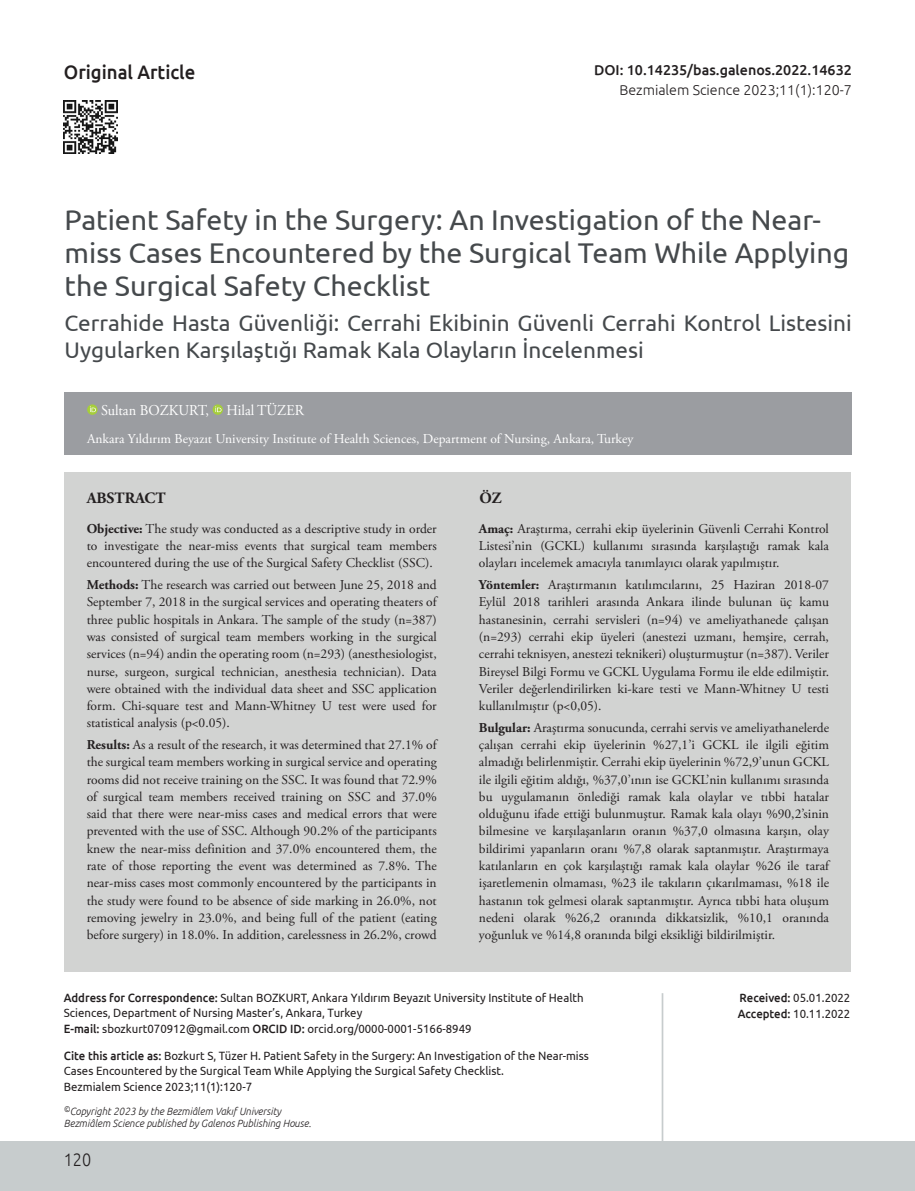
<style>
.page{position:relative;width:915px;height:1191px;background:#fff}
.page>*{position:absolute;margin:0;border:0;box-sizing:border-box;transform-origin:0 0}
.BASLIK{font:28.5px/33px "Ubuntu";color:#45494c}
._2__BASLIK{font:22.5px/27px "Ubuntu";color:#45494c}
.t1{font:500 19.5px "Ubuntu";color:#231f20;scale:.95 1}
.t2{font:300 18px "Ubuntu";color:#231f20;scale:.9 1}
.OZET{font:700 15.75px "Adobe Garamond Pro";color:#231f20}
.YAZARLAR{font:15px "Adobe Garamond Pro";color:#fff;scale:.95 1}
.DOİ{font:500 14.25px "Ubuntu";color:#231f20}
.SAYFA_ARA{font:300 14.25px "Ubuntu";color:#231f20}
.OZET-2{font:13.5px/17.2px "Adobe Garamond Pro";color:#231f20;text-align:justify}
.KURUM{font:13.5px "Adobe Garamond Pro";color:#fff}
.CITE_AS{font:12px/15px "Ubuntu";color:#231f20;scale:.95 1}
.t3{font:italic 300 10.5px/12px "Ubuntu";color:#231f20;scale:.95 1}
.s1{font-weight:700}
.s2{font-weight:500}
</style>
<div class="page">
<div style="left:0;top:1141px;width:914px;height:50px;background:#c7cccd"></div>
<img style="left:64px;top:100px;width:53px;height:54px">
<div style="left:65px;top:392px;width:786px;height:62px;background:#9b9da1"></div>
<div style="left:65px;top:472px;width:785px;height:499px;background:#d2d3d2"></div>
<svg style="left:87px;top:404px;width:10px;height:11px"></svg>
<svg style="left:90px;top:406px;width:6px;height:6px"></svg>
<svg style="left:212px;top:404px;width:11px;height:11px"></svg>
<svg style="left:215px;top:406px;width:6px;height:6px"></svg>
<hr style="left:661px;top:993px;width:2px;height:148px;background:#c7cccd">
<h3 class="t1" style="left:64px;top:60px;width:140px">Original Article</h3>
<p class="DOİ" style="left:593px;top:61px;width:259px">DOI: 10.14235/bas.galenos.2022.14632</p>
<p class="SAYFA_ARA" style="left:619px;top:81px;width:234px">Bezmialem Science 2023;11(1):120-7</p>
<p class="BASLIK" style="left:65px;top:202px;width:785px">Patient Safety in the Surgery: An Investigation of the Near&shy;miss Cases Encountered by the Surgical Team While Applying the Surgical Safety Checklist</p>
<p class="_2__BASLIK" style="left:65px;top:309px;width:788px">Cerrahide Hasta Güvenliği: Cerrahi Ekibinin Güvenli Cerrahi Kontrol Listesini<br>Uygularken Karşılaştığı Ramak Kala Olayların İncelenmesi</p>
<p class="YAZARLAR" style="left:101px;top:401px;width:215px">Sultan BOZKURT, Hilal TÜZER</p>
<p class="KURUM" style="left:87px;top:431px;width:547px">Ankara Yıldırım Beyazıt University Institute of Health Sciences, Department of Nursing, Ankara, Turkey</p>
<p class="OZET" style="left:87px;top:489px;width:80px">ABSTRACT</p>
<p class="OZET" style="left:479px;top:489px;width:24px">ÖZ</p>
<p class="OZET-2" style="left:87px;top:520px;width:351px"><span class="s1">Objective:</span> The study was conducted as a descriptive study in order to investigate the near-miss events that surgical team members encountered during the use of the Surgical Safety Checklist (SSC).</p>
<p class="OZET-2" style="left:87px;top:577px;width:351px"><span class="s1">Methods:</span> The research was carried out between June 25, 2018 and September 7, 2018 in the surgical services and operating theaters of three public hospitals in Ankara. The sample of the study (n=387) was consisted of surgical team members working in the surgical services (n=94) andin the operating room (n=293) (anesthesiologist, nurse, surgeon, surgical technician, anesthesia technician). Data were obtained with the individual data sheet and SSC application form. Chi-square test and Mann-Whitney U test were used for statistical analysis (p&lt;0.05).</p>
<p class="OZET-2" style="left:87px;top:737px;width:351px"><span class="s1">Results:</span> As a result of the research, it was determined that 27.1% of the surgical team members working in surgical service and operating rooms did not receive training on the SSC. It was found that 72.9% of surgical team members received training on SSC and 37.0% said that there were near-miss cases and medical errors that were prevented with the use of SSC. Although 90.2% of the participants knew the near-miss definition and 37.0% encountered them, the rate of those reporting the event was determined as 7.8%. The near-miss cases most commonly encountered by the participants in the study were found to be absence of side marking in 26.0%, not removing jewelry in 23.0%, and being full of the patient (eating before surgery) in 18.0%. In addition, carelessness in 26.2%, crowd</p>
<p class="OZET-2" style="left:479px;top:520px;width:351px"><span class="s1">Amaç:</span> Araştırma, cerrahi ekip üyelerinin Güvenli Cerrahi Kontrol Listesi’nin (GCKL) kullanımı sırasında karşılaştığı ramak kala olayları incelemek amacıyla tanımlayıcı olarak yapılmıştır.</p>
<p class="OZET-2" style="left:479px;top:577px;width:351px"><span class="s1">Yöntemler:</span> Araştırmanın katılımcılarını, 25 Haziran 2018-07<br>Eylül 2018 tarihleri arasında Ankara ilinde bulunan üç kamu hastanesinin, cerrahi servisleri (n=94) ve ameliyathanede çalışan (n=293) cerrahi ekip üyeleri (anestezi uzmanı, hemşire, cerrah, cerrahi teknisyen, anestezi teknikeri) oluşturmuştur (n=387). Veriler Bireysel Bilgi Formu ve GCKL Uygulama Formu ile elde edilmiştir.<br>Veriler değerlendirilirken ki-kare testi ve Mann-Whitney U testi kullanılmıştır (p&lt;0,05).</p>
<p class="OZET-2" style="left:479px;top:719px;width:351px"><span class="s1">Bulgular:</span> Araştırma sonucunda, cerrahi servis ve ameliyathanelerde çalışan cerrahi ekip üyelerinin %27,1’i GCKL ile ilgili eğitim almadığı belirlenmiştir. Cerrahi ekip üyelerinin %72,9’unun GCKL ile ilgili eğitim aldığı, %37,0’ının ise GCKL’nin kullanımı sırasında bu uygulamanın önlediği ramak kala olaylar ve tıbbi hatalar olduğunu ifade ettiği bulunmuştur. Ramak kala olayı %90,2’sinin bilmesine ve karşılaşanların oranın %37,0 olmasına karşın, olay bildirimi yapanların oranı %7,8 olarak saptanmıştır. Araştırmaya katılanların en çok karşılaştığı ramak kala olaylar %26 ile taraf işaretlemenin olmaması, %23 ile takıların çıkarılmaması, %18 ile hastanın tok gelmesi olarak saptanmıştır. Ayrıca tıbbi hata oluşum nedeni olarak %26,2 oranında dikkatsizlik, %10,1 oranında yoğunluk ve %14,8 oranında bilgi eksikliği bildirilmiştir.</p>
<p class="CITE_AS" style="left:64px;top:990px;width:548px"><span class="s2">Address for Correspondence:</span> Sultan BOZKURT, Ankara Yıldırım Beyazıt University Institute of Health<br>Sciences, Department of Nursing Master’s, Ankara, Turkey</p>
<p class="CITE_AS" style="left:64px;top:1021px;width:430px"><span class="s2">E-mail:</span> sbozkurt070912@gmail.com <span class="s2">ORCID ID:</span> orcid.org/0000-0001-5166-8949</p>
<p class="CITE_AS" style="left:64px;top:1047px;width:554px"><span class="s2">Cite this article as:</span> Bozkurt S, Tüzer H. Patient Safety in the Surgery: An Investigation of the Near-miss<br>Cases Encountered by the Surgical Team While Applying the Surgical Safety Checklist.</p>
<p class="CITE_AS" style="left:64px;top:1078px;width:200px">Bezmialem Science 2023;11(1):120-7</p>
<p class="t3" style="left:64px;top:1105px;width:262px"><sup>©</sup>Copyright 2023 by the Bezmiâlem Vakıf University<br>Bezmiâlem Science published by Galenos Publishing House.</p>
<h3 class="t2" style="left:64px;top:1148px;width:32px">120</h3>
<p class="CITE_AS" style="left:739px;top:990px;width:118px"><span class="s2">Received:</span> 05.01.2022</p>
<p class="CITE_AS" style="left:737px;top:1006px;width:120px"><span class="s2">Accepted:</span> 10.11.2022</p>
</div>
